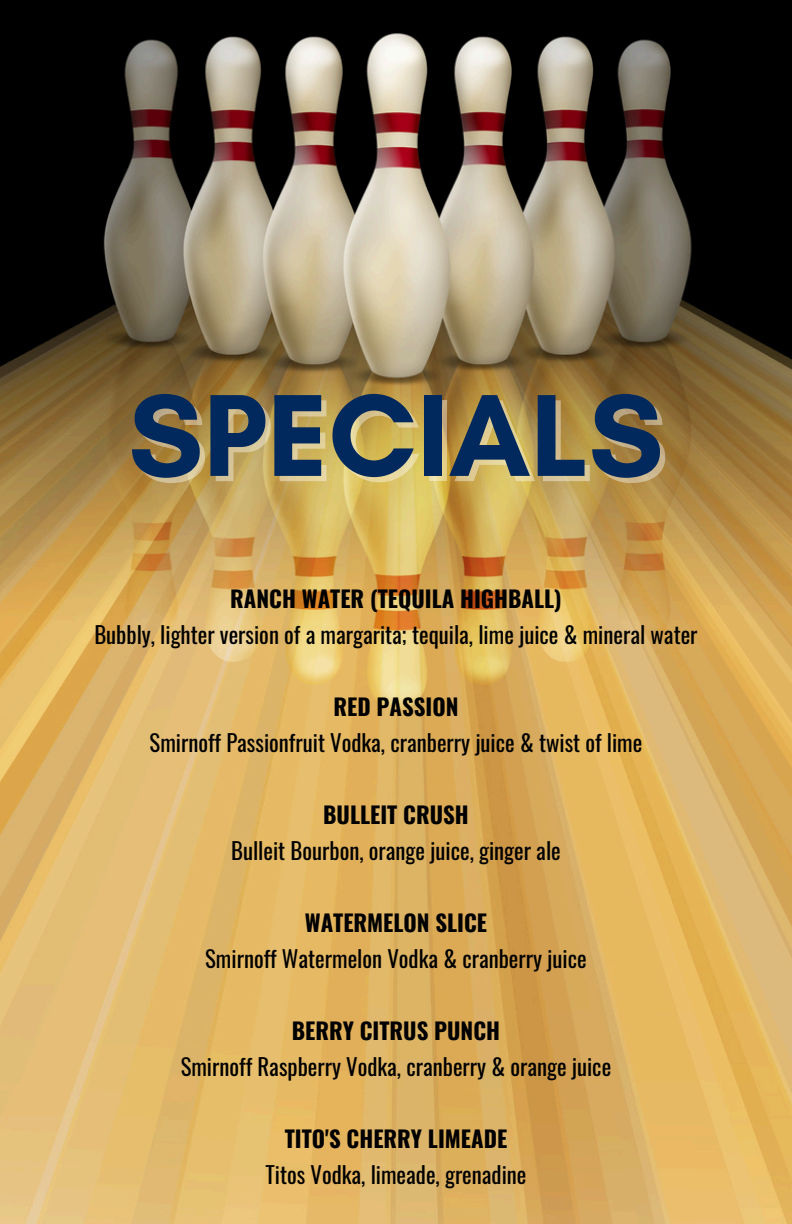
<style>
.page{position:relative;width:792px;height:1224px;background:#fff}
.page>*{position:absolute;margin:0;border:0;box-sizing:border-box;transform-origin:0 0}
.t1{font:700 118.8px "Glacial Indifference";color:#01295d}
.t2{font:22.8px "Oswald";color:#000}
.t3{font:700 22.8px "Oswald";color:#000}
</style>
<div class="page">
<img style="left:0;top:0;width:792px;height:1224px">
<p class="t1" style="left:128px;top:363px;width:537px">SPECIALS</p>
<h1 class="t3" style="left:230px;top:580px;width:333px">RANCH WATER (TEQUILA HIGHBALL)</h1>
<p class="t2" style="left:94px;top:616px;width:605px">Bubbly, lighter version of a margarita; tequila, lime juice &amp; mineral water</p>
<p class="t3" style="left:333px;top:688px;width:127px">RED PASSION</p>
<p class="t2" style="left:150px;top:724px;width:494px">Smirnoff Passionfruit Vodka, cranberry juice &amp; twist of lime</p>
<p class="t3" style="left:323px;top:796px;width:147px">BULLEIT CRUSH</p>
<p class="t2" style="left:231px;top:832px;width:331px">Bulleit Bourbon, orange juice, ginger ale</p>
<p class="t3" style="left:305px;top:904px;width:184px">WATERMELON SLICE</p>
<p class="t2" style="left:205px;top:940px;width:383px">Smirnoff Watermelon Vodka &amp; cranberry juice</p>
<p class="t3" style="left:292px;top:1012px;width:210px">BERRY CITRUS PUNCH</p>
<p class="t2" style="left:181px;top:1048px;width:432px">Smirnoff Raspberry Vodka, cranberry &amp; orange juice</p>
<p class="t3" style="left:285px;top:1120px;width:224px">TITO'S CHERRY LIMEADE</p>
<p class="t2" style="left:265px;top:1156px;width:263px">Titos Vodka, limeade, grenadine</p>
</div>
